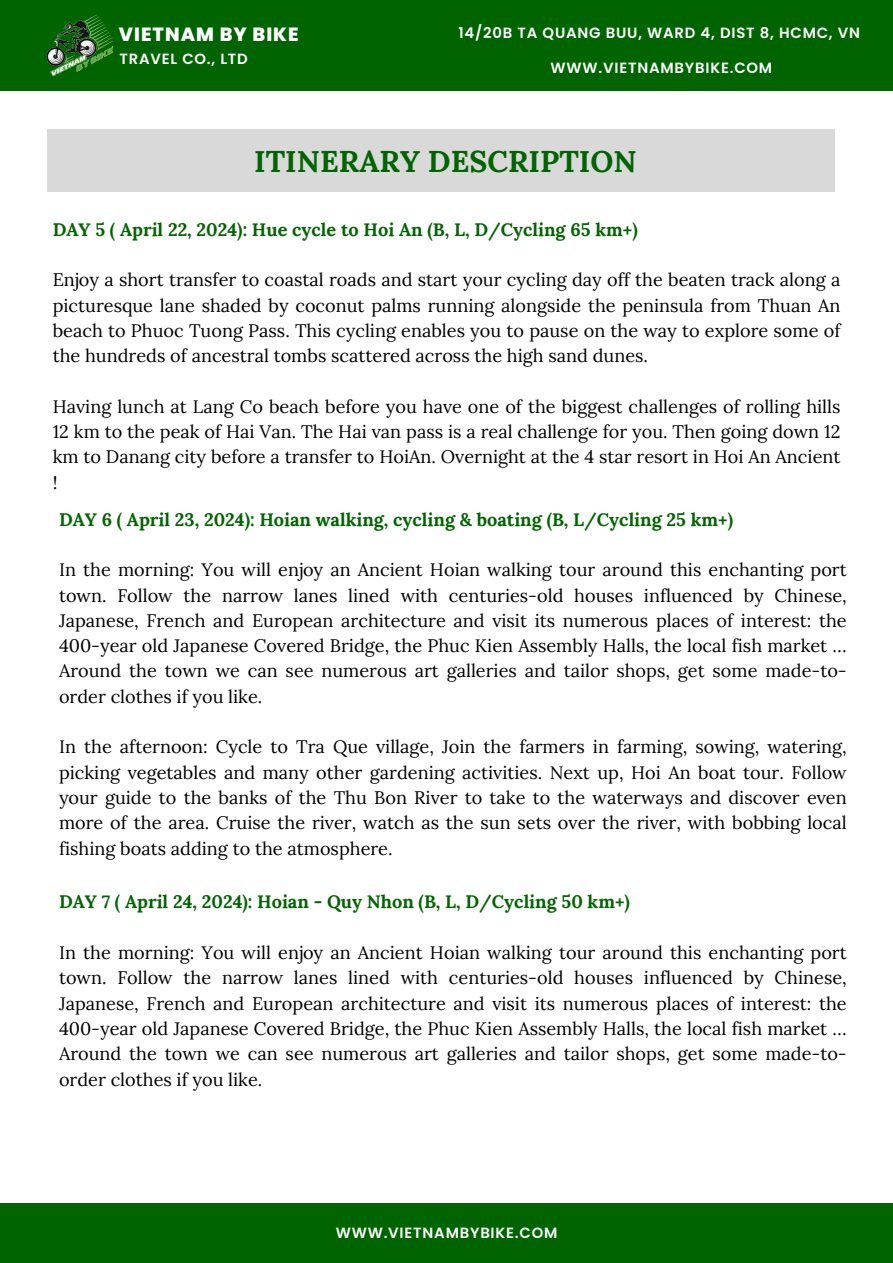
<style>
.page{position:relative;width:893px;height:1263px;background:#fff}
.page>*{position:absolute;margin:0;border:0;box-sizing:border-box;transform-origin:0 0}
.t1{font:700 30px "Lora";color:#006400}
.t2{font:800 19.12px "Poppins";letter-spacing:.055em;color:#fefefe}
.t3{font:18.08px/25.3px "Lora";color:#000;text-align:justify}
.t4{font:700 18.08px "Lora";color:#006400}
.t5{font:600 14.85px "Poppins";letter-spacing:.055em;color:#fefefe}
.t6{font:600 14.77px "Poppins";letter-spacing:.055em;color:#fefefe}
</style>
<div class="page">
<div style="left:0;top:0;width:893px;height:91px;background:#006400"></div>
<div style="left:0;top:1204px;width:893px;height:59px;background:#006400"></div>
<div style="left:47px;top:130px;width:788px;height:62px;background:#d9d9d9"></div>
<img style="left:47px;top:14px;width:65px;height:63px">
<p class="t2" style="left:119px;top:20px;width:181px">VIETNAM BY BIKE</p>
<p class="t6" style="left:120px;top:49px;width:130px">TRAVEL CO., LTD</p>
<p class="t5" style="left:458px;top:22px;width:403px">14/20B TA QUANG BUU, WARD 4, DIST 8, HCMC, VN</p>
<p class="t5" style="left:550px;top:57px;width:223px">WWW.VIETNAMBYBIKE.COM</p>
<p class="t1" style="left:254px;top:141px;width:384px">ITINERARY DESCRIPTION</p>
<p class="t4" style="left:53px;top:217px;width:586px">DAY 5 ( April 22, 2024): Hue cycle to Hoi An (B, L, D/Cycling 65 km+)</p>
<p class="t3" style="left:53px;top:267px;width:789px">Enjoy a short transfer to coastal roads and start your cycling day off the beaten track along a picturesque lane shaded by coconut palms running alongside the peninsula from Thuan An beach to Phuoc Tuong Pass. This cycling enables you to pause on the way to explore some of the hundreds of ancestral tombs scattered across the high sand dunes.</p>
<p class="t3" style="left:53px;top:393px;width:789px">Having lunch at Lang Co beach before you have one of the biggest challenges of rolling hills 12 km to the peak of Hai Van. The Hai van pass is a real challenge for you. Then going down 12 km to Danang city before a transfer to HoiAn. Overnight at the 4 star resort in Hoi An Ancient !</p>
<p class="t4" style="left:59px;top:507px;width:675px">DAY 6 ( April 23, 2024): Hoian walking, cycling &amp; boating (B, L/Cycling 25 km+)</p>
<p class="t3" style="left:59px;top:557px;width:789px">In the morning: You will enjoy an Ancient Hoian walking tour around this enchanting port town. Follow the narrow lanes lined with centuries-old houses influenced by Chinese, Japanese, French and European architecture and visit its numerous places of interest: the 400-year old Japanese Covered Bridge, the Phuc Kien Assembly Halls, the local fish market … Around the town we can see numerous art galleries and tailor shops, get some made-to&shy;order clothes if you like.</p>
<p class="t3" style="left:59px;top:734px;width:789px">In the afternoon: Cycle to Tra Que village, Join the farmers in farming, sowing, watering, picking vegetables and many other gardening activities. Next up, Hoi An boat tour. Follow your guide to the banks of the Thu Bon River to take to the waterways and discover even more of the area. Cruise the river, watch as the sun sets over the river, with bobbing local fishing boats adding to the atmosphere.</p>
<p class="t4" style="left:59px;top:890px;width:572px">DAY 7 ( April 24, 2024): Hoian - Quy Nhon (B, L, D/Cycling 50 km+)</p>
<p class="t3" style="left:59px;top:940px;width:789px">In the morning: You will enjoy an Ancient Hoian walking tour around this enchanting port town. Follow the narrow lanes lined with centuries-old houses influenced by Chinese, Japanese, French and European architecture and visit its numerous places of interest: the 400-year old Japanese Covered Bridge, the Phuc Kien Assembly Halls, the local fish market … Around the town we can see numerous art galleries and tailor shops, get some made-to&shy;order clothes if you like.</p>
<p class="t5" style="left:336px;top:1222px;width:223px">WWW.VIETNAMBYBIKE.COM</p>
</div>
